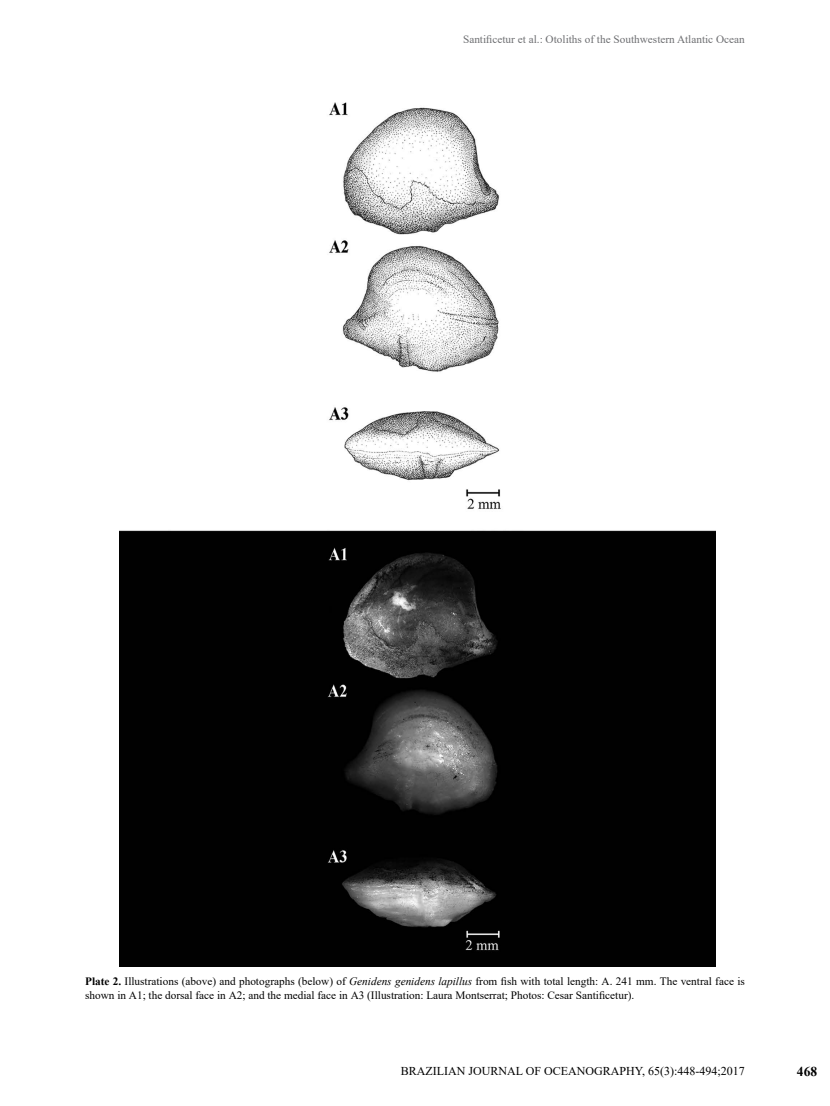
<style>
.page{position:relative;width:830px;height:1106px;background:#fff}
.page>*{position:absolute;margin:0;border:0;box-sizing:border-box;transform-origin:0 0}
.t1{font:700 13.5px "Times New Roman";color:#000}
.t2{font:12px "Times New Roman";color:#000}
.t3{font:11.25px/14.2px "Times New Roman";color:#000}
.t4{font:11.25px "Times New Roman";color:#6d6e71}
.s1{font-weight:700}
.s2{font-style:italic}
</style>
<div class="page">
<img style="left:119px;top:102px;width:595px;height:864px">
<p class="t4" style="left:463px;top:31px;width:283px">Santificetur et al.: Otoliths of the Southwestern Atlantic Ocean</p>
<p class="t3" style="left:85px;top:973px;width:661px"><span class="s1">Plate 2.</span> Illustrations (above) and photographs (below) of <span class="s2">Genidens genidens lapillus</span> from fish with total length: A. 241 mm. The ventral face is shown in A1; the dorsal face in A2; and the medial face in A3 (Illustration: Laura Montserrat; Photos: Cesar Santificetur).</p>
<p class="t2" style="left:400px;top:1063px;width:345px">BRAZILIAN JOURNAL OF OCEANOGRAPHY, 65(3):448-494;2017</p>
<p class="t1" style="left:796px;top:1062px;width:22px">468</p>
</div>
